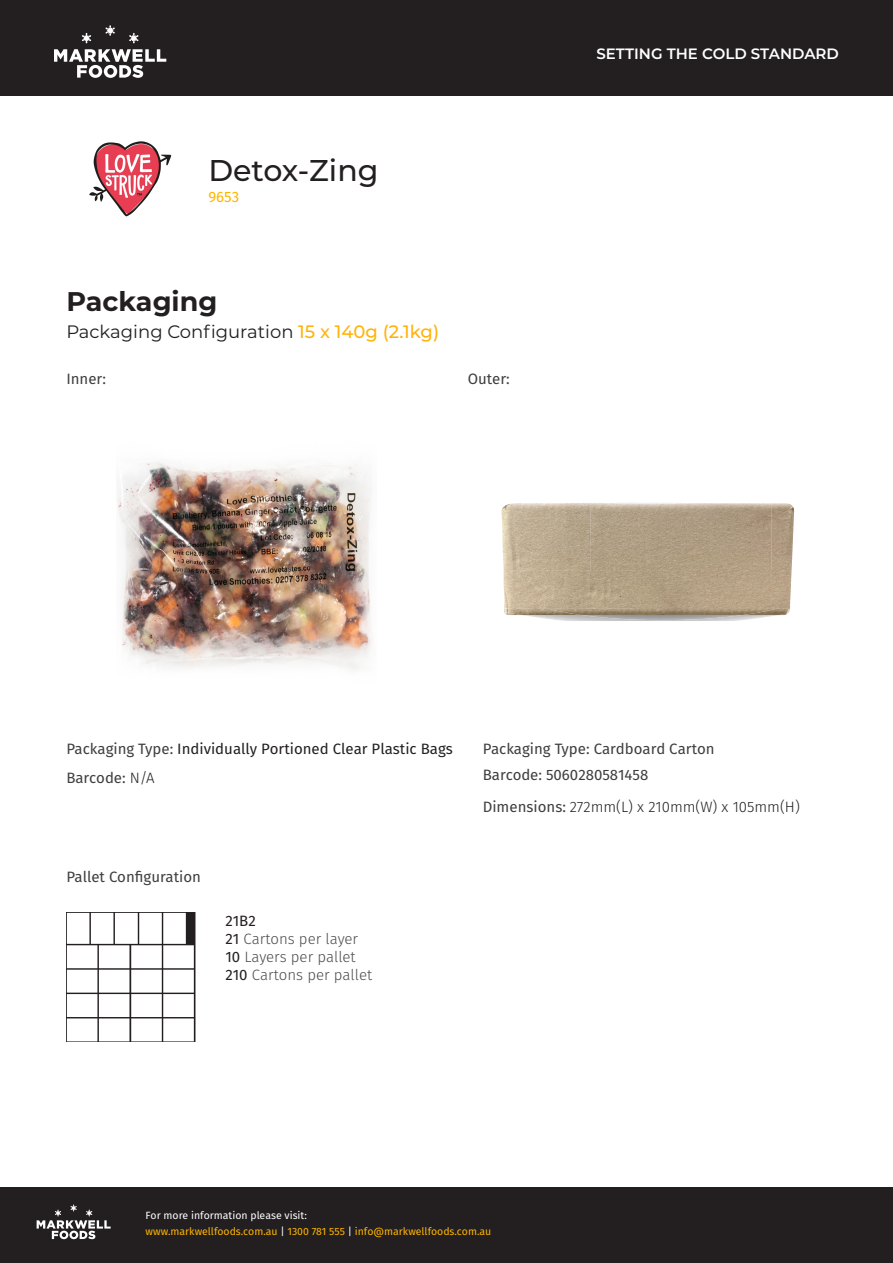
<style>
.page{position:relative;width:893px;height:1263px;background:#fff}
.page>*{position:absolute;margin:0;border:0;box-sizing:border-box;transform-origin:0 0}
.t1{font:500 30px "Montserrat";color:#231f20}
.t2{font:700 27px "Montserrat";color:#231f20}
.t3{font:18px "Montserrat";color:#231f20}
.t4{font:15px "Fira Sans";color:#3e3e3f}
.t5{font:300 15px/18px "Fira Sans";color:#4b4c4d}
.t6{font:15px "Fira Sans";color:#231f20}
.t7{font:300 15px "Fira Sans";color:#231f20}
.t8{font:600 15px "Montserrat";color:#fff}
.t9{font:15px "Fira Sans";color:#ffb500}
.t10{font:10.5px/16.5px "Fira Sans";color:#ffb500}
.s1{font-weight:500;color:#ffb30a}
.s2{color:#3e3e3f}
.s3{font-weight:300;color:#231f20}
.s4{font-weight:400;color:#231f20}
.s5{font-weight:400;color:#3e3e3f}
.s6{color:#fff}
</style>
<div class="page">
<div style="left:0;top:1187px;width:893px;height:76px;background:#231f20"></div>
<svg style="left:37px;top:1204px;width:74px;height:35px"></svg>
<div style="left:0;top:0;width:893px;height:95px;background:#231f20"></div>
<svg style="left:54px;top:49px;width:112px;height:29px"></svg>
<svg style="left:82px;top:33px;width:9px;height:10px"></svg>
<svg style="left:106px;top:25px;width:9px;height:11px"></svg>
<svg style="left:129px;top:33px;width:9px;height:10px"></svg>
<img style="left:66px;top:912px;width:129px;height:130px">
<img style="left:502px;top:503px;width:269px;height:67px">
<img style="left:771px;top:503px;width:23px;height:110px">
<img style="left:503px;top:570px;width:133px;height:39px">
<img style="left:636px;top:570px;width:136px;height:39px">
<img style="left:504px;top:609px;width:284px;height:6px">
<img style="left:549px;top:609px;width:227px;height:6px">
<img style="left:118px;top:462px;width:254px;height:208px">
<img style="left:89px;top:141px;width:83px;height:76px">
<p class="t1" style="left:208px;top:150px;width:172px">Detox-Zing</p>
<p class="t9" style="left:208px;top:187px;width:32px">9653</p>
<p class="t2" style="left:66px;top:282px;width:153px">Packaging</p>
<p class="t3" style="left:66px;top:320px;width:374px">Packaging Configuration <span class="s1">15 x 140g (2.1kg)</span></p>
<p class="t4" style="left:66px;top:368px;width:41px">Inner:</p>
<p class="t4" style="left:468px;top:368px;width:44px">Outer:</p>
<p class="t8" style="left:596px;top:43px;width:244px">SETTING THE COLD STANDARD</p>
<p class="t6" style="left:66px;top:738px;width:388px"><span class="s2">Packaging Type:</span> Individually Portioned Clear Plastic Bags</p>
<p class="t4" style="left:66px;top:767px;width:90px">Barcode: <span class="s3">N/A</span></p>
<p class="t4" style="left:66px;top:866px;width:136px">Pallet Configuration</p>
<p class="t5" style="left:225px;top:912px;width:148px"><span class="s4">21B2<br>21</span> Cartons per layer<br><span class="s4">10</span> Layers per pallet<br><span class="s4">210</span> Cartons per pallet</p>
<p class="t4" style="left:483px;top:738px;width:233px">Packaging Type: Cardboard Carton</p>
<p class="t4" style="left:483px;top:764px;width:167px">Barcode: 5060280581458</p>
<p class="t7" style="left:483px;top:796px;width:319px"><span class="s5">Dimensions:</span> 272mm(L) x 210mm(W) x 105mm(H)</p>
<p class="t10" style="left:146px;top:1206px;width:347px"><span class="s6">For more information please visit:<br></span>www.markwellfoods.com.au <span class="s6">|</span> 1300 781 555 <span class="s6">|</span> info@markwellfoods.com.au</p>
</div>
